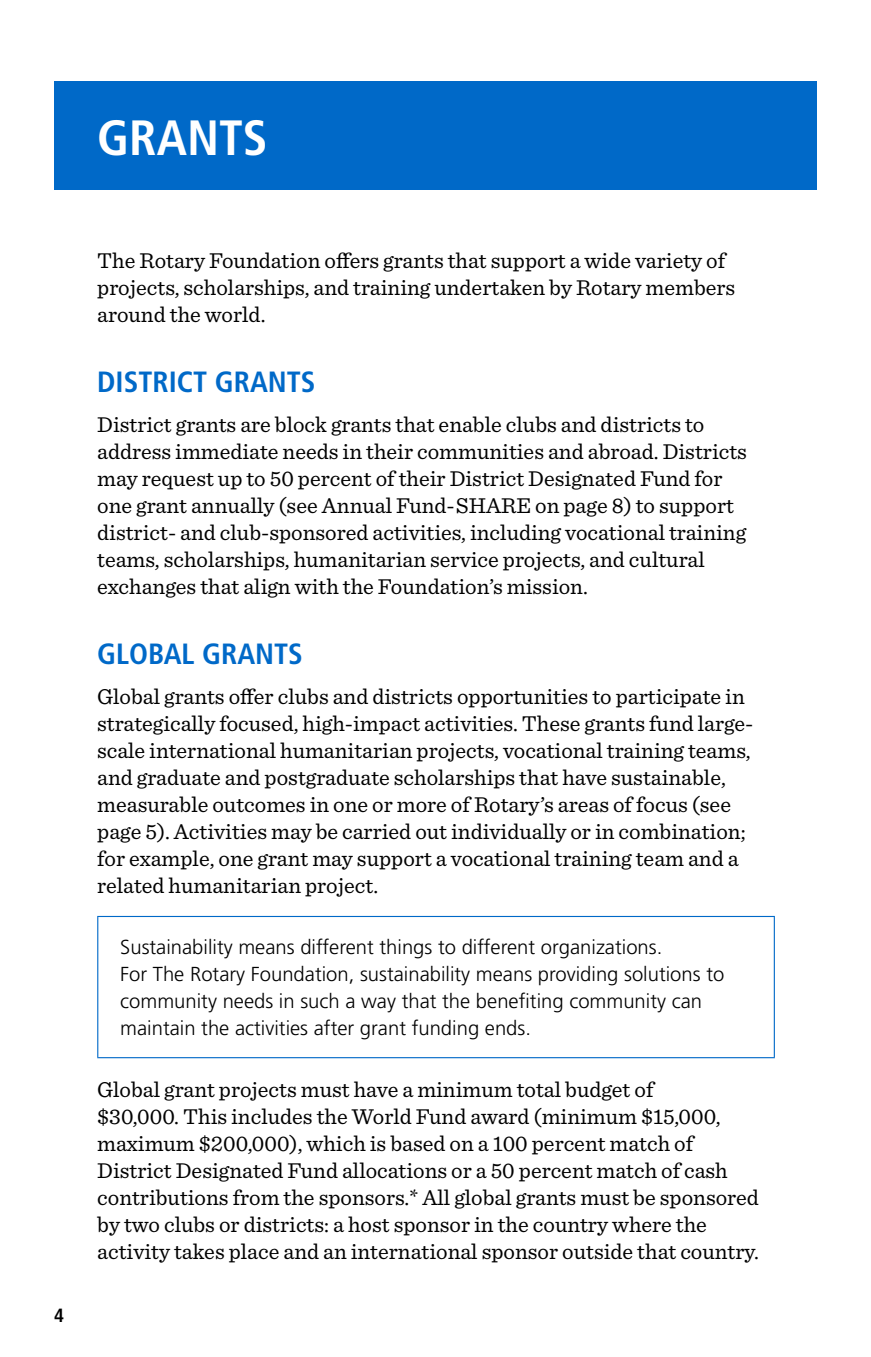
<style>
.page{position:relative;width:871px;height:1357px;background:#fff}
.page>*{position:absolute;margin:0;border:0;box-sizing:border-box;transform-origin:0 0}
.t1{font:700 condensed 49.5px "Frutiger LT Std";color:#fff}
.t2{font:700 condensed 29.25px "Frutiger LT Std";color:#0069c8}
.t3{font:22.5px/27px "Sentinel";color:#000}
.t4{font:300 20.25px/27px "Frutiger LT Std";color:#000}
.t5{font:700 condensed 19.12px "Frutiger LT Std";color:#000}
</style>
<div class="page">
<div style="left:54px;top:81px;width:763px;height:108px;background:#0069c8"></div>
<hr style="left:97px;top:917px;width:1px;height:140px;background:#0069c8">
<hr style="left:97px;top:916px;width:678px;height:1px;background:#0069c8">
<hr style="left:774px;top:917px;width:1px;height:140px;background:#0069c8">
<hr style="left:97px;top:1057px;width:678px;height:1px;background:#0069c8">
<h1 class="t1" style="left:97px;top:108px;width:172px">GRANTS</h1>
<p class="t5" style="left:54px;top:1303px;width:11px">4</p>
<p class="t3" style="left:97px;top:245px;width:639px">The Rotary Foundation offers grants that support a wide variety of projects, scholarships, and training undertaken by Rotary members around the world.</p>
<h2 class="t2" style="left:97px;top:364px;width:220px">DISTRICT GRANTS</h2>
<p class="t3" style="left:97px;top:410px;width:651px">District grants are block grants that enable clubs and districts to address immediate needs in their communities and abroad. Districts may request up to 50 percent of their District Designated Fund for one grant annually (see Annual Fund-SHARE on page 8) to support district- and club-sponsored activities, including vocational training teams, scholarships, humanitarian service projects, and cultural exchanges that align with the Foundation’s mission.</p>
<h2 class="t2" style="left:97px;top:636px;width:207px">GLOBAL GRANTS</h2>
<p class="t3" style="left:97px;top:682px;width:658px">Global grants offer clubs and districts opportunities to participate in strategically focused, high-impact activities. These grants fund large&shy;scale international humanitarian projects, vocational training teams, and graduate and postgraduate scholarships that have sustainable, measurable outcomes in one or more of Rotary’s areas of focus (see page 5). Activities may be carried out individually or in combination; for example, one grant may support a vocational training team and a related humanitarian project.</p>
<p class="t4" style="left:120px;top:934px;width:605px">Sustainability means different things to different organizations.<br>For The Rotary Foundation, sustainability means providing solutions to community needs in such a way that the benefiting community can maintain the activities after grant funding ends.</p>
<p class="t3" style="left:97px;top:1074px;width:663px">Global grant projects must have a minimum total budget of<br>$30,000. This includes the World Fund award (minimum $15,000, maximum $200,000), which is based on a 100 percent match of District Designated Fund allocations or a 50 percent match of cash contributions from the sponsors.* All global grants must be sponsored by two clubs or districts: a host sponsor in the country where the activity takes place and an international sponsor outside that country.</p>
</div>
